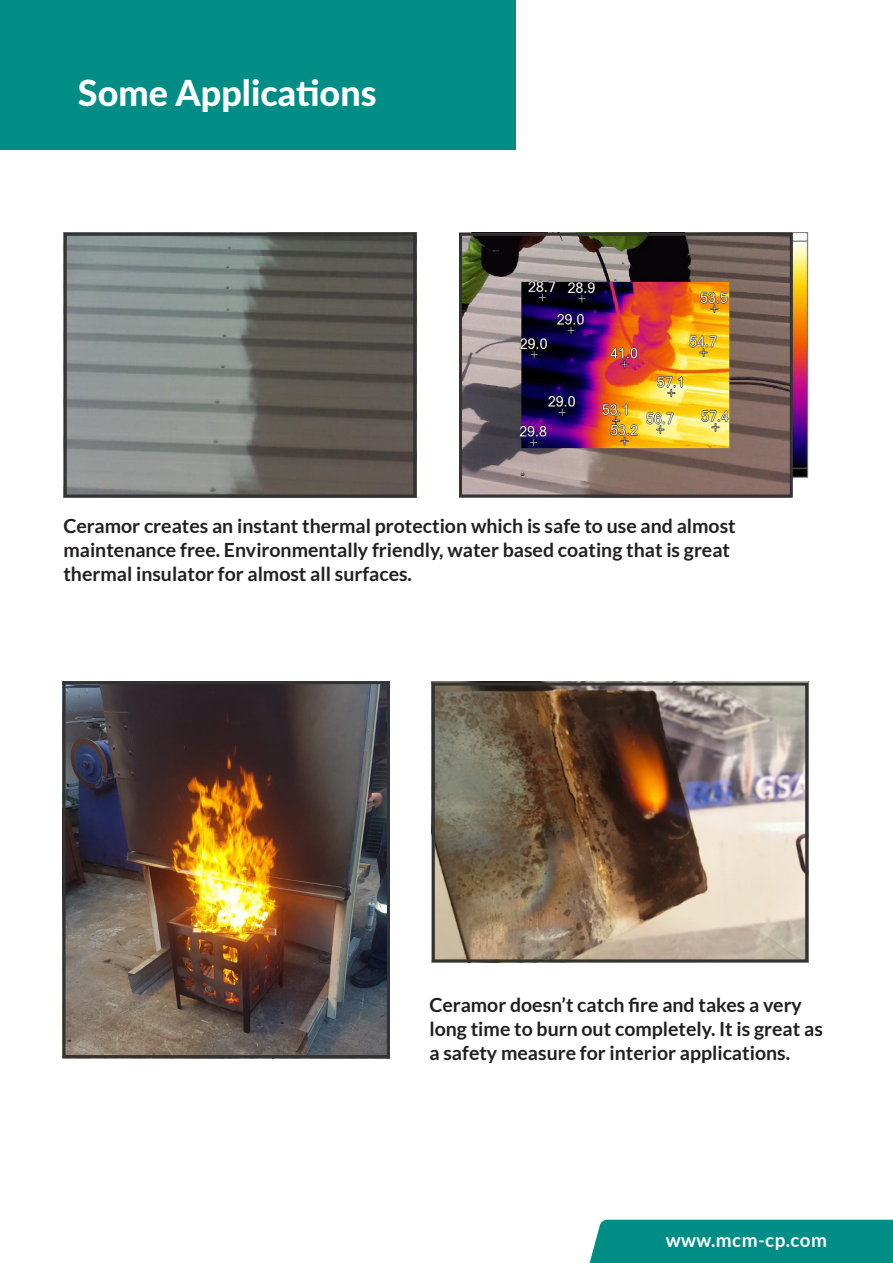
<style>
.page{position:relative;width:893px;height:1263px;background:#fff}
.page>*{position:absolute;margin:0;border:0;box-sizing:border-box;transform-origin:0 0}
.t1{font:800 36px "Lato";color:#fff}
.t2{font:700 19.5px/24px "Lato";color:#231f20}
.t3{font:700 18.9px "Lato";letter-spacing:.025em;color:#fff}
</style>
<div class="page">
<img style="left:463px;top:233px;width:346px;height:260px">
<div style="left:0;top:0;width:515px;height:149px;background:#008d85"></div>
<img style="left:68px;top:237px;width:344px;height:256px">
<div style="left:459px;top:233px;width:334px;height:264px;border:3px solid #333"></div>
<div style="left:64px;top:233px;width:352px;height:264px;border:3px solid #333"></div>
<img style="left:67px;top:685px;width:319px;height:369px">
<div style="left:63px;top:681px;width:327px;height:377px;border:3px solid #333"></div>
<img style="left:432px;top:681px;width:376px;height:277px">
<div style="left:432px;top:683px;width:376px;height:279px;border:3px solid #333"></div>
<div style="left:590px;top:1220px;width:303px;height:43px;background:#008d85"></div>
<p class="t1" style="left:78px;top:66px;width:300px">Some Applications</p>
<p class="t2" style="left:63px;top:514px;width:674px">Ceramor creates an instant thermal protection which is safe to use and almost</p>
<p class="t2" style="left:63px;top:538px;width:668px">maintenance free. Environmentally friendly, water based coating that is great</p>
<p class="t2" style="left:63px;top:562px;width:350px">thermal insulator for almost all surfaces.</p>
<p class="t2" style="left:429px;top:992px;width:395px">Ceramor doesn’t catch fire and takes a very long time to burn out completely. It is great as a safety measure for interior applications.</p>
<p class="t3" style="left:666px;top:1229px;width:163px">www.mcm-cp.com</p>
</div>
